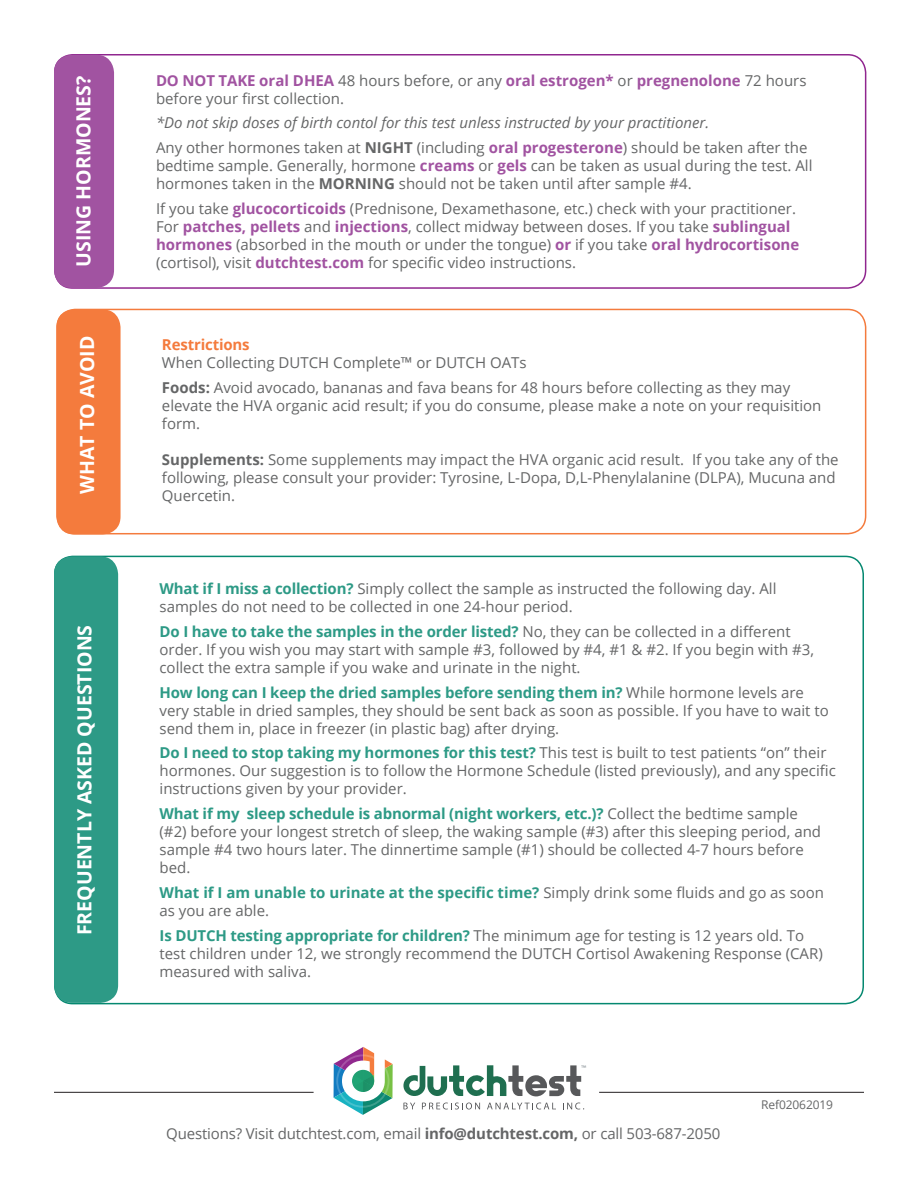
<style>
.page{position:relative;width:918px;height:1188px;background:#fff}
.page>*{position:absolute;margin:0;border:0;box-sizing:border-box;transform-origin:0 0}
.t1{font:700 19.5px "Open Sans";color:#fff}
.t2{font:15px/18px "Open Sans";color:#656667}
.t3{font:italic 15px "Open Sans";color:#656667}
.t4{font:12px "Open Sans";letter-spacing:-.01em;color:#656667}
.t5{font:8.1px "Myriad Pro";color:#37464f}
.s1{font-weight:700;color:#a153a1}
.s2{font-weight:700}
.s3{font-weight:700;color:#f47b3d}
.s4{font-weight:700;color:#2d9a86}
</style>
<div class="page">
<svg style="left:334px;top:1047px;width:59px;height:68px"></svg>
<svg style="left:403px;top:1065px;width:178px;height:32px"></svg>
<svg style="left:403px;top:1103px;width:12px;height:6px"></svg>
<svg style="left:422px;top:1103px;width:58px;height:6px"></svg>
<svg style="left:487px;top:1103px;width:69px;height:6px"></svg>
<svg style="left:563px;top:1103px;width:21px;height:6px"></svg>
<hr style="left:54px;top:1092px;width:260px;height:1px;background:#231f20">
<hr style="left:599px;top:1092px;width:265px;height:1px;background:#231f20">
<div style="left:54px;top:556px;width:64px;height:447px;background:#2d9a86;border-radius:18px"></div>
<div style="left:56px;top:309px;width:810px;height:225px;border:2px solid #f47b3d;border-radius:18px"></div>
<div style="left:56px;top:309px;width:65px;height:225px;background:#f47b3d;border-radius:18px"></div>
<div style="left:54px;top:54px;width:812px;height:235px;border:2px solid #90268f;border-radius:18px"></div>
<div style="left:54px;top:55px;width:60px;height:233px;background:#a153a1;border-radius:18px"></div>
<p class="t1" style="left:70px;top:267px;width:193px;rotate:-90deg">USING HORMONES?</p>
<p class="t2" style="left:156px;top:71px;width:652px"><span class="s1">DO NOT TAKE oral DHEA</span> 48 hours before, or any <span class="s1">oral estrogen*</span> or <span class="s1">pregnenolone</span> 72 hours before your first collection.</p>
<p class="t3" style="left:156px;top:113px;width:555px">*Do not skip doses of birth contol for this test unless instructed by your practitioner.</p>
<p class="t2" style="left:156px;top:138px;width:658px">Any other hormones taken at <span class="s2">NIGHT</span> (including <span class="s1">oral progesterone</span>) should be taken after the bedtime sample. Generally, hormone <span class="s1">creams</span> or <span class="s1">gels</span> can be taken as usual during the test. All hormones taken in the <span class="s2">MORNING</span> should not be taken until after sample #4.</p>
<p class="t2" style="left:156px;top:199px;width:645px">If you take <span class="s1">glucocorticoids</span> (Prednisone, Dexamethasone, etc.) check with your practitioner.<br>For <span class="s1">patches, pellets</span> and <span class="s1">injections</span>, collect midway between doses. If you take <span class="s1">sublingual hormones</span> (absorbed in the mouth or under the tongue) <span class="s1">or</span> if you take <span class="s1">oral hydrocortisone</span></p>
<p class="t2" style="left:156px;top:253px;width:422px">(cortisol), visit <span class="s1">dutchtest.com</span> for specific video instructions.</p>
<p class="t1" style="left:73px;top:494px;width:160px;rotate:-90deg">WHAT TO AVOID</p>
<p class="t2" style="left:162px;top:335px;width:366px"><span class="s3">Restrictions<br></span>When Collecting DUTCH Complete™ or DUTCH OATs</p>
<p class="t2" style="left:162px;top:378px;width:661px"><span class="s2">Foods:</span> Avoid avocado, bananas and fava beans for 48 hours before collecting as they may elevate the HVA organic acid result; if you do consume, please make a note on your requisition form.</p>
<p class="t2" style="left:162px;top:450px;width:678px"><span class="s2">Supplements:</span> Some supplements may impact the HVA organic acid result. If you take any of the following, please consult your provider: Tyrosine, L-Dopa, D,L-Phenylalanine (DLPA), Mucuna and<br>Quercetin.</p>
<p class="t1" style="left:71px;top:935px;width:312px;rotate:-90deg">FREQUENTLY ASKED QUESTIONS</p>
<p class="t2" style="left:160px;top:579px;width:618px"><span class="s4">What if I miss a collection?</span> Simply collect the sample as instructed the following day. All samples do not need to be collected in one 24-hour period.</p>
<p class="t2" style="left:160px;top:622px;width:656px"><span class="s4">Do I have to take the samples in the order listed?</span> No, they can be collected in a different order. If you wish you may start with sample #3, followed by #4, #1 &amp; #2. If you begin with #3, collect the extra sample if you wake and urinate in the night.</p>
<p class="t2" style="left:160px;top:683px;width:671px"><span class="s4">How long can I keep the dried samples before sending them in?</span> While hormone levels are very stable in dried samples, they should be sent back as soon as possible. If you have to wait to send them in, place in freezer (in plastic bag) after drying.</p>
<p class="t2" style="left:160px;top:743px;width:678px"><span class="s4">Do I need to stop taking my hormones for this test?</span> This test is built to test patients “on” their hormones. Our suggestion is to follow the Hormone Schedule (listed previously), and any specific instructions given by your provider.</p>
<p class="t2" style="left:160px;top:804px;width:663px"><span class="s4">What if my sleep schedule is abnormal (night workers, etc.)?</span> Collect the bedtime sample (#2) before your longest stretch of sleep, the waking sample (#3) after this sleeping period, and sample #4 two hours later. The dinnertime sample (#1) should be collected 4-7 hours before bed.</p>
<p class="t2" style="left:160px;top:883px;width:666px"><span class="s4">What if I am unable to urinate at the specific time?</span> Simply drink some fluids and go as soon as you are able.</p>
<p class="t2" style="left:160px;top:926px;width:665px"><span class="s4">Is DUTCH testing appropriate for children?</span> The minimum age for testing is 12 years old. To test children under 12, we strongly recommend the DUTCH Cortisol Awakening Response (CAR) measured with saliva.</p>
<p class="t5" style="left:581px;top:1063px;width:7px">™</p>
<p class="t2" style="left:166px;top:1124px;width:556px">Questions? Visit dutchtest.com, email <span class="s2">info@dutchtest.com,</span> or call 503-687-2050</p>
<p class="t4" style="left:761px;top:1096px;width:73px">Ref02062019</p>
</div>
